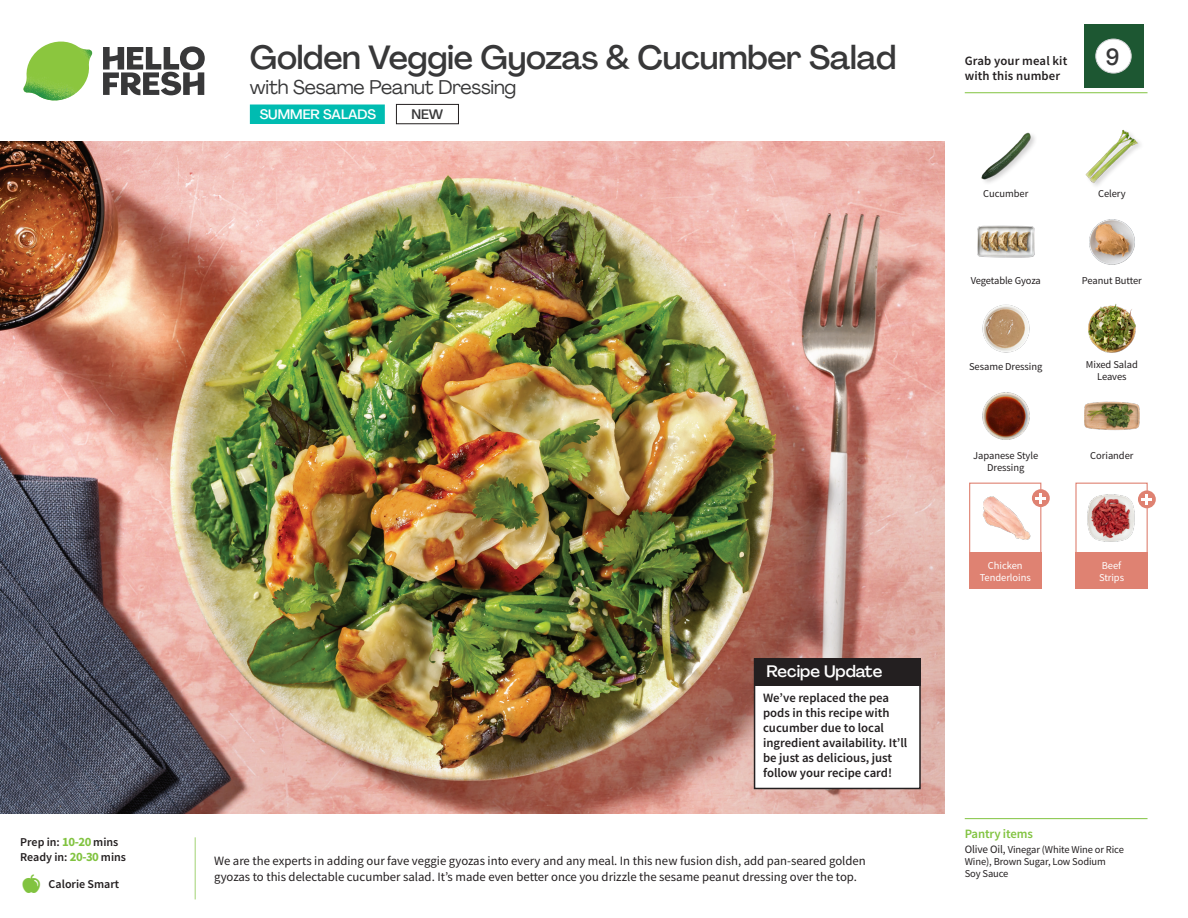
<style>
.page{position:relative;width:1188px;height:918px;background:#fff}
.page>*{position:absolute;margin:0;border:0;box-sizing:border-box;transform-origin:0 0}
._15_Titel_UK{font:500 33px "Agrandir";letter-spacing:-.01em;color:#383839}
._002_Label_Nr{font:500 22.8px "Agrandir";color:#383839;scale:.94 1}
._15_Titel_UK-2{font:19.5px "Agrandir";letter-spacing:-.01em;color:#383839}
.Steps_Text_AU{font:500 16.5px "Agrandir";color:#fff}
.t1{font:500 13.5px "Agrandir";color:#fff}
.t2{font:500 13.5px "Agrandir";color:#383839}
.Step_6_Text_AU{font:12.75px/16.5px "Source Sans Pro";color:#231f20}
.Steps_Text_AU-2{font:600 12.75px/15px "Source Sans Pro";color:#231f20}
._04_Headers_Front{font:600 12.75px "Source Sans Pro";letter-spacing:-.01em;color:#81c340}
._04_Intro{font:600 12px "Source Sans Pro";color:#231f20}
._18_FRONT_ingredients{font:10.5px/12px "Source Sans Pro";letter-spacing:-.005em;color:#231f20;text-align:center}
._05_Pantry{font:10.5px/12px "Source Sans Pro";letter-spacing:-.01em;color:#231f20}
._18_FRONT_ingredients-2{font:10.5px/12px "Source Sans Pro";letter-spacing:-.005em;color:#fff}
.s1{font-weight:700;font-size:12.75px;color:#81c340}
.s2{font-size:11.25px}
</style>
<div class="page">
<svg style="left:103px;top:46px;width:102px;height:49px"></svg>
<img style="left:23px;top:42px;width:69px;height:59px">
<img style="left:0;top:142px;width:945px;height:672px">
<div style="left:1075px;top:483px;width:73px;height:72px;border:1px solid #df8272"></div>
<div style="left:1075px;top:552px;width:73px;height:37px;background:#df8272"></div>
<div style="left:969px;top:552px;width:72px;height:37px;background:#df8272"></div>
<img style="left:1087px;top:494px;width:48px;height:48px">
<div style="left:969px;top:483px;width:72px;height:72px;border:1px solid #df8272"></div>
<img style="left:982px;top:492px;width:52px;height:48px">
<svg style="left:1032px;top:489px;width:18px;height:18px"></svg>
<svg style="left:1036px;top:493px;width:10px;height:10px"></svg>
<div style="left:1138px;top:490px;width:18px;height:18px;background:#df8272;border-radius:50%"></div>
<svg style="left:1142px;top:494px;width:10px;height:11px"></svg>
<div style="left:755px;top:659px;width:165px;height:129px;background:#fff"></div>
<div style="left:754px;top:658px;width:167px;height:131px;border:2px solid #231f20"></div>
<div style="left:754px;top:658px;width:167px;height:28px;background:#231f20"></div>
<img style="left:1088px;top:304px;width:48px;height:49px">
<img style="left:1084px;top:401px;width:56px;height:30px">
<img style="left:982px;top:392px;width:48px;height:48px">
<img style="left:982px;top:304px;width:48px;height:49px">
<img style="left:977px;top:225px;width:57px;height:33px">
<img style="left:1089px;top:219px;width:46px;height:46px">
<img style="left:981px;top:132px;width:53px;height:51px">
<img style="left:1085px;top:129px;width:56px;height:56px">
<hr style="left:965px;top:818px;width:183px;height:1px;background:#81c340">
<hr style="left:965px;top:92px;width:183px;height:1px;background:#81c340">
<div style="left:1084px;top:24px;width:59px;height:64px;background:#1d5732"></div>
<div style="left:1096px;top:39px;width:35px;height:34px;background:#fff;border-radius:50%"></div>
<div style="left:1096px;top:39px;width:35px;height:34px;border:1px solid #d1d2d4;border-radius:50%"></div>
<div style="left:250px;top:105px;width:135px;height:19px;background:#00bcb1"></div>
<div style="left:396px;top:104px;width:63px;height:20px;border:1px solid #231f20"></div>
<p class="_04_Intro" style="left:20px;top:834px;width:100px">Prep in: <span class="s1">10-20</span> mins</p>
<p class="_04_Intro" style="left:20px;top:849px;width:107px">Ready in: <span class="s1">20-30</span> mins</p>
<p class="_04_Intro" style="left:49px;top:876px;width:72px">Calorie Smart</p>
<p class="_15_Titel_UK" style="left:250px;top:37px;width:648px">Golden Veggie Gyozas &amp; Cucumber Salad</p>
<p class="_15_Titel_UK-2" style="left:250px;top:75px;width:268px">with Sesame Peanut Dressing</p>
<p class="t1" style="left:260px;top:106px;width:118px">SUMMER SALADS</p>
<p class="t2" style="left:412px;top:106px;width:33px">NEW</p>
<p class="Steps_Text_AU" style="left:766px;top:661px;width:117px">Recipe Update</p>
<p class="Steps_Text_AU-2" style="left:763px;top:690px;width:146px">We’ve replaced the pea pods in this recipe with cucumber due to local ingredient availability. It’ll be just as delicious, just follow your recipe card!</p>
<p class="Step_6_Text_AU" style="left:214px;top:852px;width:653px">We are the experts in adding our fave veggie gyozas into every and any meal. In this new fusion dish, add pan-seared golden gyozas to this delectable cucumber salad. It’s made even better once you drizzle the sesame peanut dressing over the top.</p>
<p class="Steps_Text_AU-2" style="left:965px;top:53px;width:104px">Grab your meal kit with this number</p>
<p class="_002_Label_Nr" style="left:1106px;top:43px;width:16px">9</p>
<p class="_18_FRONT_ingredients" style="left:983px;top:188px;width:47px">Cucumber</p>
<p class="_18_FRONT_ingredients" style="left:1098px;top:188px;width:29px">Celery</p>
<p class="_18_FRONT_ingredients" style="left:971px;top:274px;width:71px">Vegetable Gyoza</p>
<p class="_18_FRONT_ingredients" style="left:1082px;top:274px;width:61px">Peanut Butter</p>
<p class="_18_FRONT_ingredients" style="left:969px;top:360px;width:75px">Sesame Dressing</p>
<p class="_18_FRONT_ingredients" style="left:1086px;top:358px;width:53px">Mixed Salad<br>Leaves</p>
<p class="_18_FRONT_ingredients" style="left:973px;top:449px;width:66px">Japanese Style<br>Dressing</p>
<p class="_18_FRONT_ingredients" style="left:1090px;top:449px;width:45px">Coriander</p>
<p class="_18_FRONT_ingredients-2" style="left:980px;top:560px;width:53px;text-align:center">Chicken<br>Tenderloins</p>
<p class="_18_FRONT_ingredients-2" style="left:1099px;top:560px;width:27px">Beef<br>Strips</p>
<p class="_04_Headers_Front" style="left:965px;top:826px;width:70px">Pantry items</p>
<p class="_05_Pantry" style="left:965px;top:844px;width:161px"><span class="s2">Olive Oil,</span> Vinegar (White Wine or Rice<br>Wine), Brown Sugar, Low Sodium<br>Soy Sauce</p>
</div>
